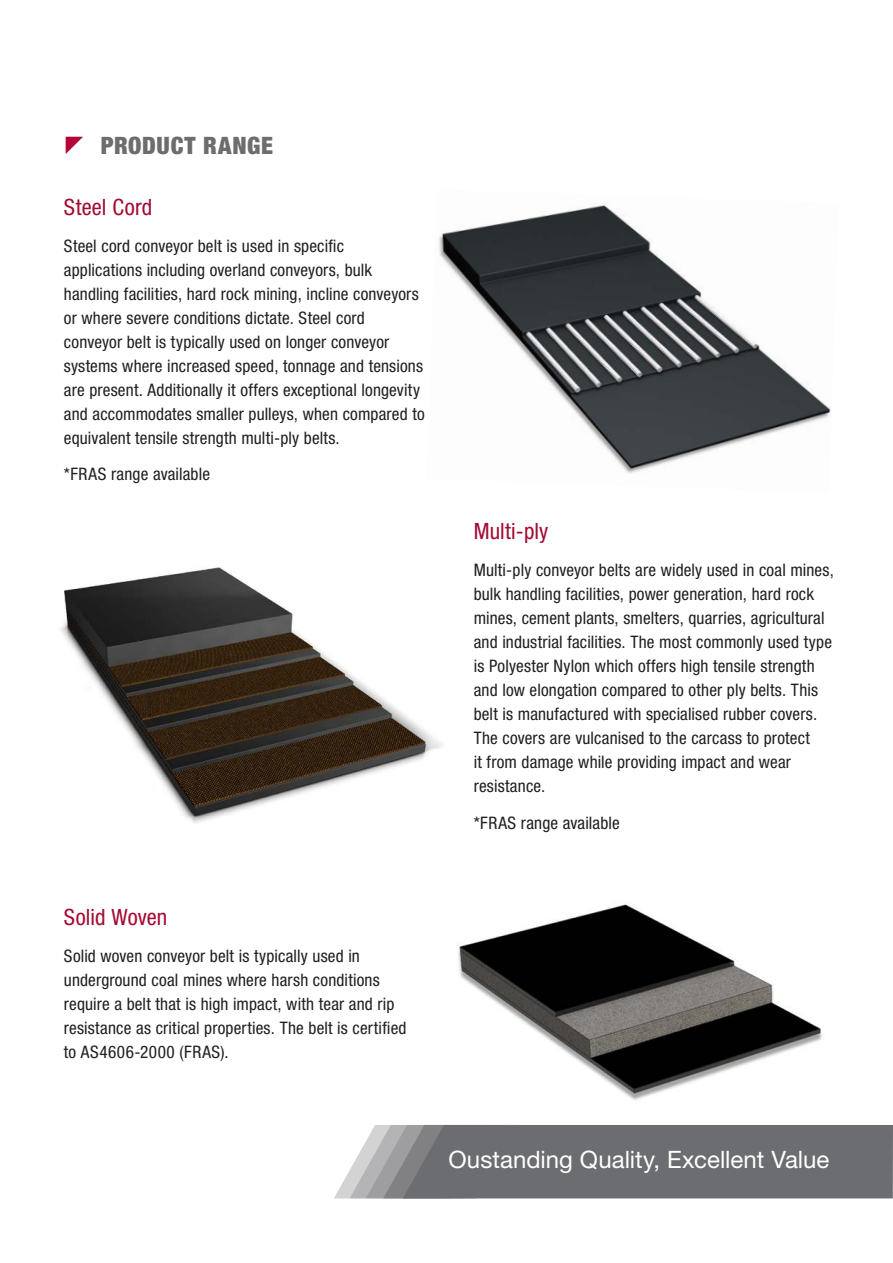
<style>
.page{position:relative;width:893px;height:1263px;background:#fff}
.page>*{position:absolute;margin:0;border:0;box-sizing:border-box;transform-origin:0 0}
.t1{font:24px "Helvetica Neue LT Std";color:#fff}
.Large_Paragraph_Head{font:900 condensed 24px "Helvetica Neue LT Std";letter-spacing:.03em;color:#6c6d70}
.Large_Paragraph_Head-2{font:condensed 22.5px "Helvetica Neue LT Std";letter-spacing:.005em;color:#a30a34}
.t2{font:condensed 17.25px/24px "Helvetica Neue LT Std";letter-spacing:.01em;color:#231f20}
</style>
<div class="page">
<img style="left:457px;top:904px;width:365px;height:221px">
<img style="left:60px;top:567px;width:382px;height:257px">
<svg style="left:334px;top:1125px;width:559px;height:73px;background:#78797c"></svg>
<img style="left:439px;top:205px;width:392px;height:268px">
<p class="Large_Paragraph_Head" style="left:101px;top:131px;width:174px">PRODUCT RANGE</p>
<p class="Large_Paragraph_Head-2" style="left:64px;top:194px;width:90px">Steel Cord</p>
<p class="t2" style="left:64px;top:233px;width:362px">Steel cord conveyor belt is used in specific applications including overland conveyors, bulk handling facilities, hard rock mining, incline conveyors or where severe conditions dictate. Steel cord conveyor belt is typically used on longer conveyor systems where increased speed, tonnage and tensions are present. Additionally it offers exceptional longevity and accommodates smaller pulleys, when compared to equivalent tensile strength multi-ply belts.</p>
<p class="t2" style="left:64px;top:462px;width:148px">*FRAS range available</p>
<p class="Large_Paragraph_Head-2" style="left:64px;top:904px;width:105px">Solid Woven</p>
<p class="t2" style="left:64px;top:944px;width:344px">Solid woven conveyor belt is typically used in underground coal mines where harsh conditions require a belt that is high impact, with tear and rip resistance as critical properties. The belt is certified to AS4606-2000 (FRAS).</p>
<p class="Large_Paragraph_Head-2" style="left:474px;top:518px;width:76px">Multi-ply</p>
<p class="t2" style="left:474px;top:558px;width:362px">Multi-ply conveyor belts are widely used in coal mines, bulk handling facilities, power generation, hard rock mines, cement plants, smelters, quarries, agricultural and industrial facilities. The most commonly used type is Polyester Nylon which offers high tensile strength and low elongation compared to other ply belts. This belt is manufactured with specialised rubber covers.<br>The covers are vulcanised to the carcass to protect<br>it from damage while providing impact and wear resistance.</p>
<p class="t2" style="left:474px;top:810px;width:148px">*FRAS range available</p>
<p class="t1" style="left:449px;top:1145px;width:382px">Oustanding Quality, Excellent Value</p>
</div>
